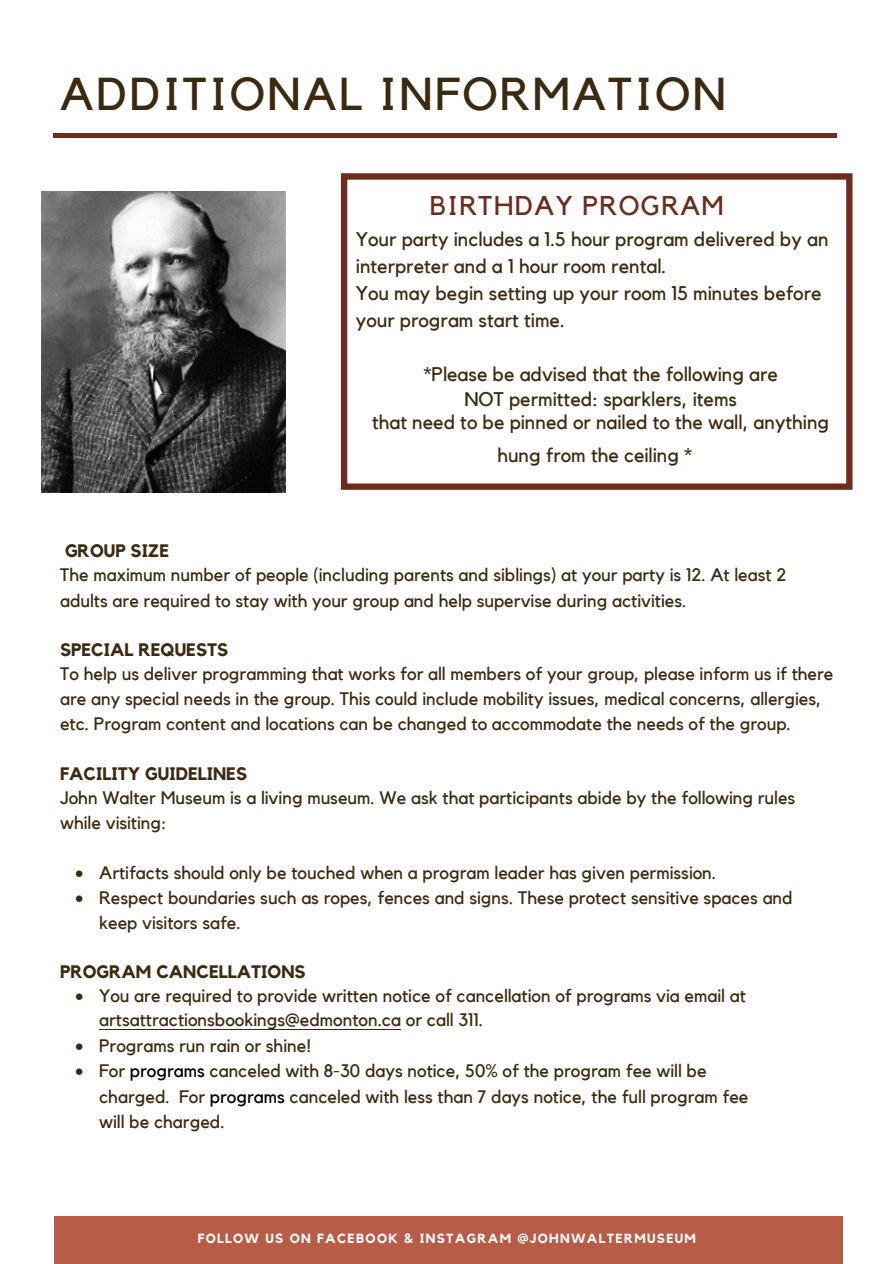
<style>
.page{position:relative;width:894px;height:1264px;background:#fff}
.page>*{position:absolute;margin:0;border:0;box-sizing:border-box;transform-origin:0 0}
.t1{font:45.9px "Kollektif";letter-spacing:.05em;color:#3b2a0f}
.t2{font:27px "Kollektif";letter-spacing:.05em;color:#6d2c1e}
.t3{font:19.65px/27.2px "Kollektif";color:#3b2a0f}
.t4{font:18px/25px "Kollektif";color:#3b2a0f}
.t5{font:700 18px "Kollektif";color:#3b2a0f}
.t6{font:700 13.2px "Kollektif";letter-spacing:.1em;color:#fff}
.s1{color:#000}
</style>
<div class="page">
<hr style="left:53px;top:134px;width:783px;height:3px;background:#6d2c1e">
<hr style="left:99px;top:1028px;width:301px;height:1px;background:#3b2a0f">
<img style="left:41px;top:191px;width:244px;height:301px">
<div style="left:54px;top:1216px;width:788px;height:47px;background:#b85b47"></div>
<svg style="left:341px;top:173px;width:511px;height:317px"></svg>
<h1 class="t1" style="left:60px;top:73px;width:667px">ADDITIONAL INFORMATION</h1>
<h2 class="t2" style="left:430px;top:193px;width:295px">BIRTHDAY PROGRAM</h2>
<p class="t3" style="left:356px;top:226px;width:474px">Your party includes a 1.5 hour program delivered by an interpreter and a 1 hour room rental.<br>You may begin setting up your room 15 minutes before your program start time.</p>
<p class="t3" style="left:372px;top:363px;width:458px;line-height:24px;text-align:center">*Please be advised that the following are<br>NOT permitted: sparklers, items<br>that need to be pinned or nailed to the wall, anything</p>
<p class="t3" style="left:497px;top:443px;width:196px">hung from the ceiling *</p>
<p class="t5" style="left:65px;top:542px;width:105px">GROUP SIZE</p>
<p class="t4" style="left:60px;top:563px;width:727px">The maximum number of people (including parents and siblings) at your party is 12. At least 2 adults are required to stay with your group and help supervise during activities.</p>
<p class="t5" style="left:60px;top:641px;width:170px">SPECIAL REQUESTS</p>
<p class="t4" style="left:60px;top:662px;width:774px">To help us deliver programming that works for all members of your group, please inform us if there are any special needs in the group. This could include mobility issues, medical concerns, allergies, etc. Program content and locations can be changed to accommodate the needs of the group.</p>
<p class="t5" style="left:60px;top:765px;width:188px">FACILITY GUIDELINES</p>
<p class="t4" style="left:60px;top:786px;width:736px">John Walter Museum is a living museum. We ask that participants abide by the following rules while visiting:</p>
<p class="t4" style="left:75px;top:861px;width:642px">• Artifacts should only be touched when a program leader has given permission.</p>
<p class="t4" style="left:99px;top:885px;width:694px;text-indent:-24px">• Respect boundaries such as ropes, fences and signs. These protect sensitive spaces and keep visitors safe.</p>
<p class="t5" style="left:60px;top:963px;width:247px">PROGRAM CANCELLATIONS</p>
<p class="t4" style="left:99px;top:984px;width:648px;line-height:24px;text-indent:-24px">• You are required to provide written notice of cancellation of programs via email at artsattractionsbookings@edmonton.ca or call 311.</p>
<p class="t4" style="left:75px;top:1033px;width:237px">• Programs run rain or shine!</p>
<p class="t4" style="left:99px;top:1059px;width:650px;line-height:25.5px;text-indent:-24px">• For <span class="s1">programs</span> canceled with 8-30 days notice, 50% of the program fee will be charged. For <span class="s1">programs</span> canceled with less than 7 days notice, the full program fee will be charged.</p>
<p class="t6" style="left:198px;top:1232px;width:499px">FOLLOW US ON FACEBOOK &amp; INSTAGRAM @JOHNWALTERMUSEUM</p>
</div>
